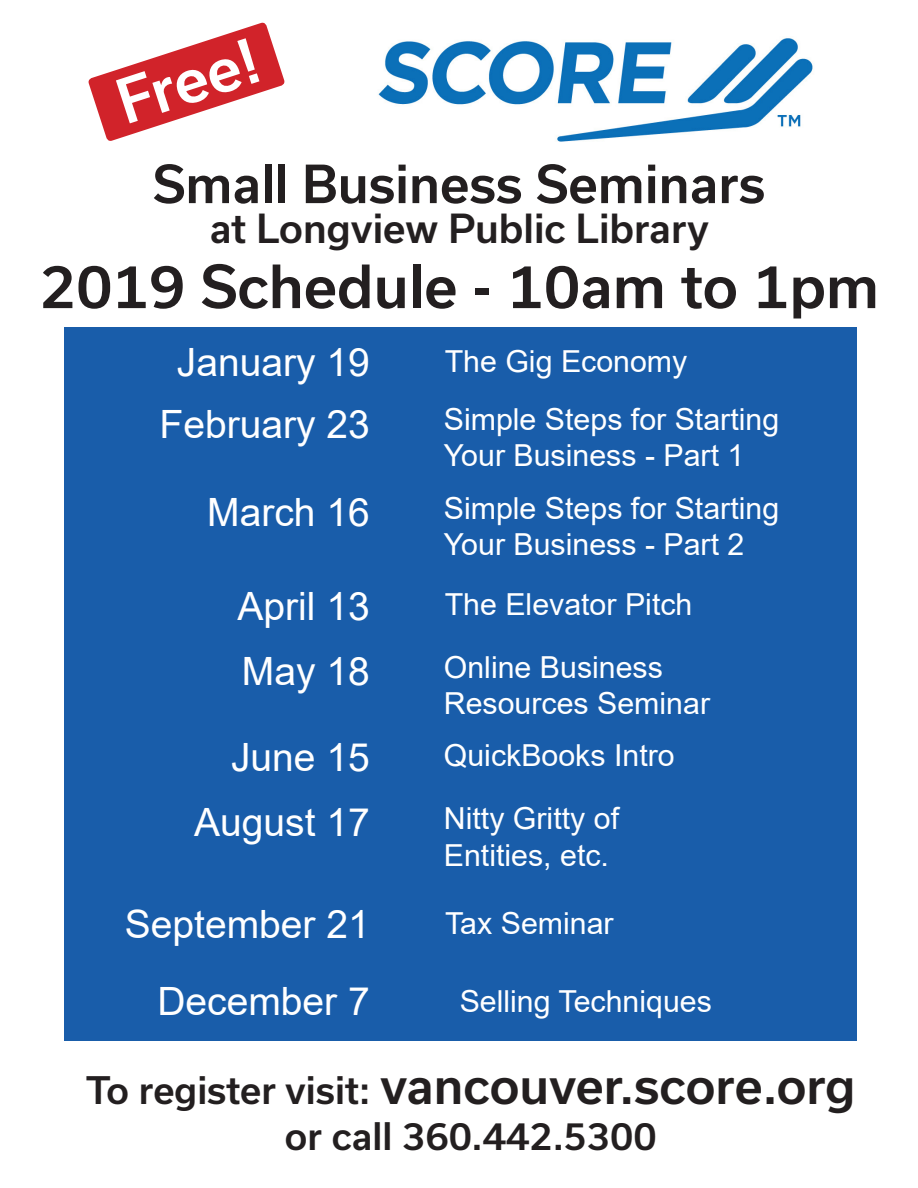
<style>
.page{position:relative;width:918px;height:1188px;background:#fff}
.page>*{position:absolute;margin:0;border:0;box-sizing:border-box;transform-origin:0 0}
.t1{font:500 58.8px "Usual";color:#fff}
.t2{font:500 56.7px "Usual";color:#231f20}
.t3{font:500 50.1px "Usual";color:#231f20}
.t4{font:500 47.85px "Usual";color:#231f20}
.t5{font:39px "Arial";color:#fff}
.t6{font:500 38.25px "Usual";color:#231f20}
.t7{font:500 36.3px "Usual";color:#231f20}
.t8{font:30.3px/36.5px "Arial";color:#fff}
.s1{font-size:36.3px}
</style>
<div class="page">
<div style="left:64px;top:327px;width:793px;height:714px;background:#195daa"></div>
<svg style="left:88px;top:22px;width:197px;height:119px"></svg>
<img style="left:378px;top:38px;width:435px;height:104px">
<p class="t1" style="left:108px;top:72px;width:148px;rotate:-18deg">Free!</p>
<p class="t3" style="left:153px;top:155px;width:614px">Small Business Seminars</p>
<p class="t6" style="left:210px;top:207px;width:501px">at Longview Public Library</p>
<p class="t2" style="left:40px;top:254px;width:841px">2019 Schedule - 10am to 1pm</p>
<p class="t5" style="left:177px;top:335px;width:194px">January 19</p>
<p class="t5" style="left:160px;top:397px;width:212px">February 23</p>
<p class="t5" style="left:207px;top:486px;width:164px">March 16</p>
<p class="t5" style="left:238px;top:579px;width:134px">April 13</p>
<p class="t5" style="left:242px;top:645px;width:129px">May 18</p>
<p class="t5" style="left:231px;top:730px;width:140px">June 15</p>
<p class="t5" style="left:194px;top:796px;width:177px">August 17</p>
<p class="t5" style="left:125px;top:897px;width:246px">September 21</p>
<p class="t5" style="left:157px;top:975px;width:214px">December 7</p>
<p class="t8" style="left:445px;top:343px;width:244px">The Gig Economy</p>
<p class="t8" style="left:444px;top:401px;width:337px">Simple Steps for Starting<br>Your Business - Part 1</p>
<p class="t8" style="left:444px;top:490px;width:337px">Simple Steps for Starting<br>Your Business - Part 2</p>
<p class="t8" style="left:445px;top:586px;width:249px">The Elevator Pitch</p>
<p class="t8" style="left:444px;top:648px;width:268px">Online Business<br>Resources Seminar</p>
<p class="t8" style="left:444px;top:736px;width:232px">QuickBooks Intro</p>
<p class="t8" style="left:444px;top:800px;width:177px">Nitty Gritty of</p>
<p class="t8" style="left:444px;top:837px;width:167px">Entities, etc.</p>
<p class="t8" style="left:445px;top:905px;width:170px">Tax Seminar</p>
<p class="t8" style="left:460px;top:983px;width:254px">Selling Techniques</p>
<p class="t4" style="left:86px;top:1058px;width:771px"><span class="s1">To register visit:</span> vancouver.score.org</p>
<p class="t7" style="left:285px;top:1116px;width:373px">or call 360.442.5300</p>
</div>
